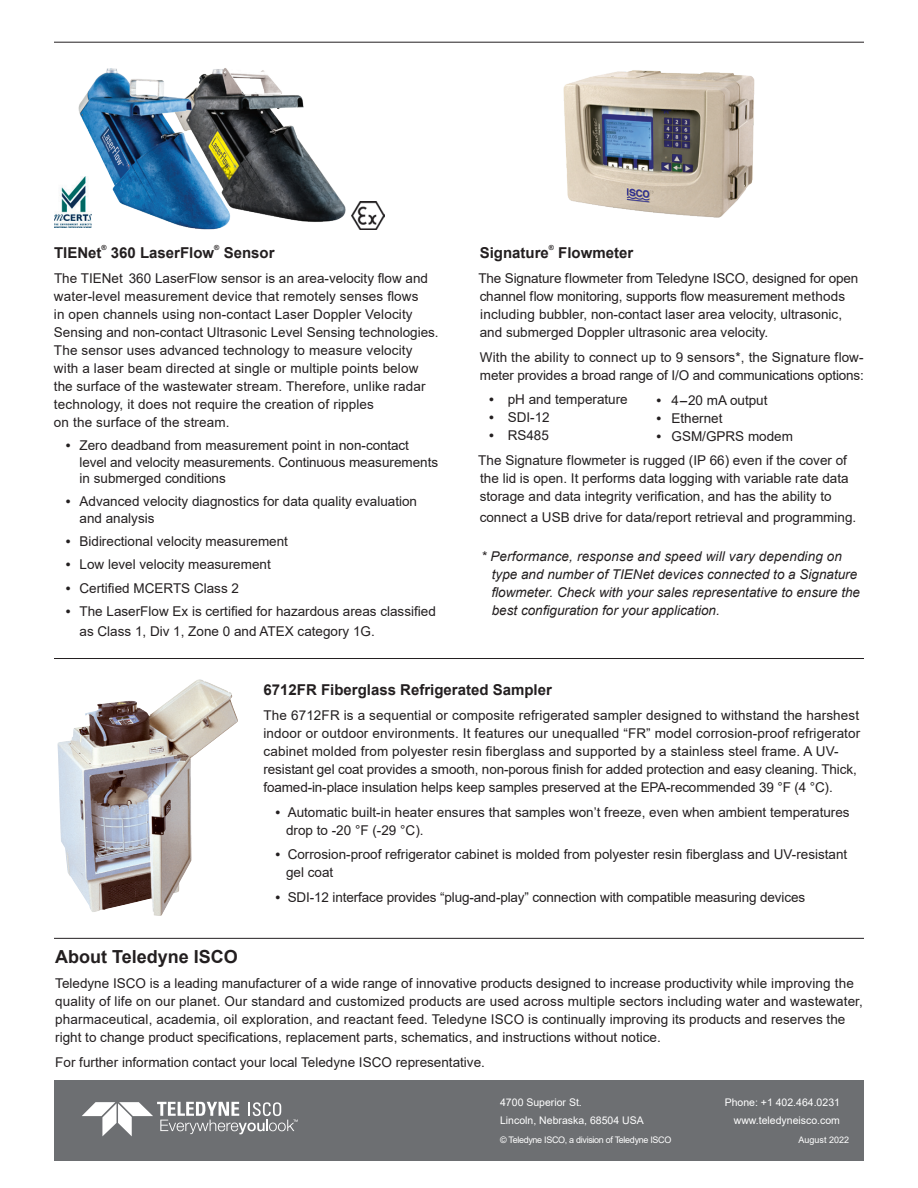
<style>
.page{position:relative;width:918px;height:1188px;background:#fff}
.page>*{position:absolute;margin:0;border:0;box-sizing:border-box;transform-origin:0 0}
.t1{font:700 18px "Arial";color:#231f20}
.t2{font:700 15px "Arial";color:#231f20}
.t3{font:13.5px/18px "Arial";color:#231f20}
.t4{font:italic 13.5px/18px "Arial";color:#231f20}
.t5{font:10.5px/18.3px "Arial";color:#fff}
.t6{font:9px "Arial";letter-spacing:-.035em;color:#fff}
.t7{font:9px "Arial";color:#fff}
.t8{font:700 7.05px "Arial";color:#231f20}
.s1{font-family:"Futura PT";font-weight:600}
</style>
<div class="page">
<img style="left:159px;top:41px;width:203px;height:189px">
<hr style="left:54px;top:938px;width:810px;height:1px;background:#231f20">
<hr style="left:54px;top:658px;width:810px;height:1px;background:#231f20">
<img style="left:563px;top:70px;width:192px;height:148px">
<img style="left:78px;top:61px;width:162px;height:169px">
<img style="left:54px;top:176px;width:37px;height:52px">
<img style="left:352px;top:201px;width:32px;height:28px">
<img style="left:58px;top:680px;width:140px;height:232px">
<div style="left:54px;top:1080px;width:810px;height:81px;background:#6d6f72"></div>
<svg style="left:82px;top:1102px;width:216px;height:34px"></svg>
<hr style="left:54px;top:42px;width:810px;height:1px;background:#231f20">
<p class="t8" style="left:102px;top:242px;width:7px">®</p>
<p class="t8" style="left:214px;top:242px;width:7px">®</p>
<p class="t2" style="left:224px;top:242px;width:52px">Sensor</p>
<p class="t3" style="left:54px;top:269px;width:386px">The TIENet 360 LaserFlow sensor is an area-velocity flow and water-level measurement device that remotely senses flows<br>in open channels using non-contact Laser Doppler Velocity Sensing and non-contact Ultrasonic Level Sensing technologies.<br>The sensor uses advanced technology to measure velocity with a laser beam directed at single or multiple points below the surface of the wastewater stream. Therefore, unlike radar technology, it does not require the creation of ripples<br>on the surface of the stream.</p>
<p class="t3" style="left:79px;top:437px;width:360px;line-height:16.5px;text-indent:-18px"><span class="s1">•</span> Zero deadband from measurement point in non-contact level and velocity measurements. Continuous measurements in submerged conditions</p>
<p class="t3" style="left:79px;top:493px;width:339px;line-height:16.5px;text-indent:-18px"><span class="s1">•</span> Advanced velocity diagnostics for data quality evaluation and analysis</p>
<p class="t3" style="left:61px;top:532px;width:228px"><span class="s1">•</span> Bidirectional velocity measurement</p>
<p class="t3" style="left:61px;top:555px;width:211px"><span class="s1">•</span> Low level velocity measurement</p>
<p class="t3" style="left:61px;top:579px;width:179px"><span class="s1">•</span> Certified MCERTS Class 2</p>
<p class="t3" style="left:79px;top:601px;width:358px;line-height:20.7px;text-indent:-18px"><span class="s1">•</span> The LaserFlow Ex is certified for hazardous areas classified as Class 1, Div 1, Zone 0 and ATEX category 1G.</p>
<p class="t2" style="left:111px;top:242px;width:105px">360 LaserFlow</p>
<p class="t2" style="left:54px;top:242px;width:49px">TIENet</p>
<p class="t8" style="left:549px;top:242px;width:7px">®</p>
<p class="t2" style="left:480px;top:242px;width:71px">Signature</p>
<p class="t2" style="left:558px;top:242px;width:77px">Flowmeter</p>
<p class="t3" style="left:478px;top:269px;width:382px">The Signature flowmeter from Teledyne ISCO, designed for open channel flow monitoring, supports flow measurement methods including bubbler, non-contact laser area velocity, ultrasonic, and submerged Doppler ultrasonic area velocity.</p>
<p class="t3" style="left:480px;top:348px;width:386px">With the ability to connect up to 9 sensors*, the Signature flow&shy;meter provides a broad range of I/O and communications options:</p>
<p class="t3" style="left:485px;top:391px;width:145px"><span class="s1">•</span> pH and temperature</p>
<p class="t3" style="left:485px;top:409px;width:67px"><span class="s1">•</span> SDI-12</p>
<p class="t3" style="left:478px;top:423px;width:370px;line-height:24.8px;text-indent:6px"><span class="s1">•</span> RS485<br>The Signature flowmeter is rugged (IP 66) even if the cover of</p>
<p class="t3" style="left:480px;top:469px;width:370px">the lid is open. It performs data logging with variable rate data storage and data integrity verification, and has the ability to</p>
<p class="t3" style="left:480px;top:508px;width:378px">connect a USB drive for data/report retrieval and programming.</p>
<p class="t4" style="left:491px;top:548px;width:370px;text-indent:-10px">* Performance, response and speed will vary depending on type and number of TIENet devices connected to a Signature flowmeter. Check with your sales representative to ensure the best configuration for your application.</p>
<p class="t3" style="left:652px;top:391px;width:117px"><span class="s1">•</span> 4-20 mA output</p>
<p class="t3" style="left:652px;top:409px;width:72px"><span class="s1">•</span> Ethernet</p>
<p class="t3" style="left:652px;top:427px;width:143px"><span class="s1">•</span> GSM/GPRS modem</p>
<p class="t2" style="left:264px;top:679px;width:290px">6712FR Fiberglass Refrigerated Sampler</p>
<p class="t3" style="left:264px;top:706px;width:598px">The 6712FR is a sequential or composite refrigerated sampler designed to withstand the harshest indoor or outdoor environments. It features our unequalled “FR” model corrosion-proof refrigerator cabinet molded from polyester resin fiberglass and supported by a stainless steel frame. A UV&shy;resistant gel coat provides a smooth, non-porous finish for added protection and easy cleaning. Thick, foamed-in-place insulation helps keep samples preserved at the EPA-recommended 39 °F (4 °C).</p>
<p class="t3" style="left:286px;top:803px;width:565px;text-indent:-15px"><span class="s1">•</span> Automatic built-in heater ensures that samples won’t freeze, even when ambient temperatures drop to -20 °F (-29 °C).</p>
<p class="t3" style="left:286px;top:846px;width:563px;text-indent:-15px"><span class="s1">•</span> Corrosion-proof refrigerator cabinet is molded from polyester resin fiberglass and UV-resistant gel coat</p>
<p class="t3" style="left:271px;top:888px;width:536px"><span class="s1">•</span> SDI-12 interface provides “plug-and-play” connection with compatible measuring devices</p>
<h1 class="t1" style="left:55px;top:944px;width:184px">About Teledyne ISCO</h1>
<p class="t3" style="left:55px;top:974px;width:809px">Teledyne ISCO is a leading manufacturer of a wide range of innovative products designed to increase productivity while improving the quality of life on our planet. Our standard and customized products are used across multiple sectors including water and wastewater, pharmaceutical, academia, oil exploration, and reactant feed. Teledyne ISCO is continually improving its products and reserves the right to change product specifications, replacement parts, schematics, and instructions without notice.</p>
<p class="t3" style="left:55px;top:1053px;width:431px">For further information contact your local Teledyne ISCO representative.</p>
<p class="t5" style="left:500px;top:1093px;width:145px">4700 Superior St.<br>Lincoln, Nebraska, 68504 USA</p>
<p class="t5" style="left:725px;top:1093px;width:117px;text-align:right">Phone: +1 402.464.0231 www.teledyneisco.com</p>
<p class="t6" style="left:500px;top:1134px;width:173px">© Teledyne ISCO, a division of Teledyne ISCO</p>
<p class="t7" style="left:799px;top:1134px;width:52px">August 2022</p>
</div>
